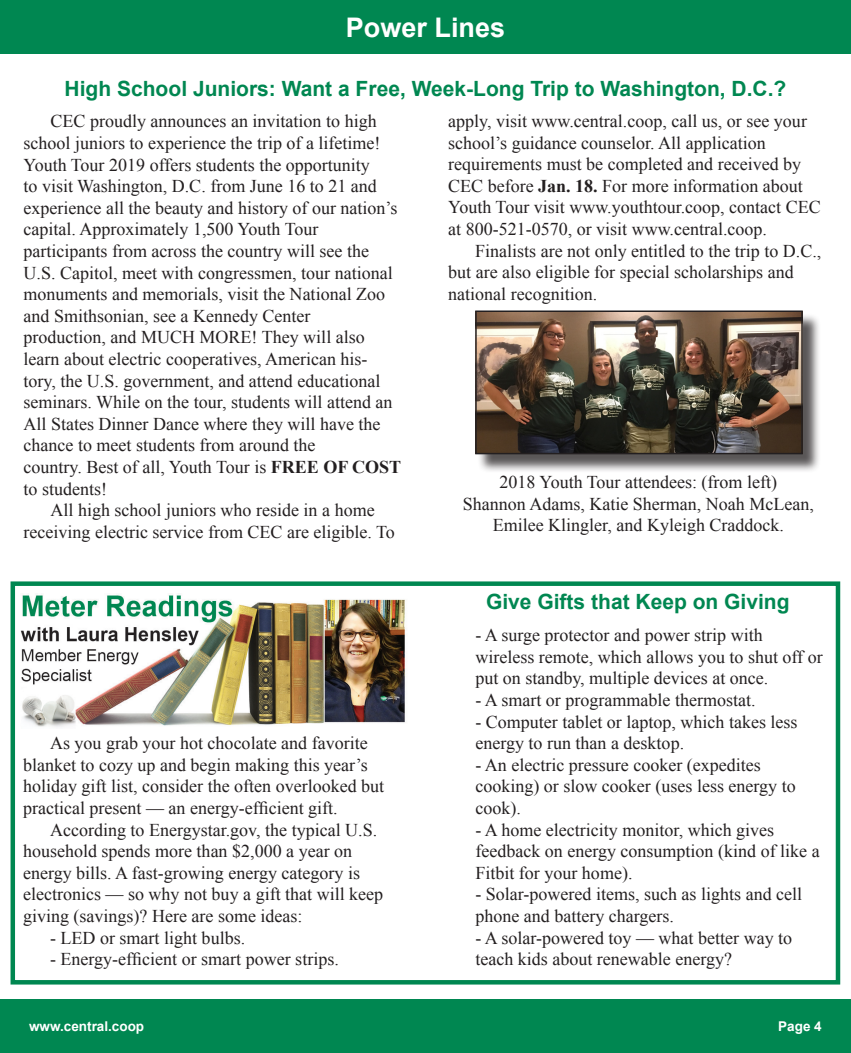
<style>
.page{position:relative;width:851px;height:1053px;background:#fff}
.page>*{position:absolute;margin:0;border:0;box-sizing:border-box;transform-origin:0 0}
.t1{font:700 27px "Arial";color:#fff}
.t2{font:700 21px "Arial";color:#008751}
.t3{font:18px/21.6px "Times New Roman";color:#231f20}
.t4{font:700 13.5px "Arial";color:#fff}
.s1{font-weight:700}
</style>
<div class="page">
<div style="left:0;top:999px;width:850px;height:54px;background:#008751"></div>
<div style="left:0;top:0;width:850px;height:54px;background:#008751"></div>
<div style="left:477px;top:313px;width:344px;height:160px;background:#231f20;opacity:.75"></div>
<img style="left:478px;top:313px;width:321px;height:138px">
<div style="left:475px;top:310px;width:327px;height:144px;border:2px solid #231f20"></div>
<div style="left:11px;top:581px;width:829px;height:404px;border:4px solid #008751"></div>
<img style="left:20px;top:595px;width:385px;height:132px">
<p class="t1" style="left:346px;top:9px;width:161px">Power Lines</p>
<p class="t2" style="left:65px;top:75px;width:723px">High School Juniors: Want a Free, Week-Long Trip to Washington, D.C.?</p>
<p class="t3" style="left:23px;top:110px;width:375px;text-indent:27px">CEC proudly announces an invitation to high school juniors to experience the trip of a lifetime!<br>Youth Tour 2019 offers students the opportunity<br>to visit Washington, D.C. from June 16 to 21 and experience all the beauty and history of our nation’s capital. Approximately 1,500 Youth Tour</p>
<p class="t3" style="left:23px;top:240px;width:370px">participants from across the country will see the U.S. Capitol, meet with congressmen, tour national monuments and memorials, visit the National Zoo and Smithsonian, see a Kennedy Center</p>
<p class="t3" style="left:23px;top:326px;width:370px">production, and MUCH MORE! They will also learn about electric cooperatives, American his&shy;tory, the U.S. government, and attend educational seminars. While on the tour, students will attend an All States Dinner Dance where they will have the chance to meet students from around the</p>
<p class="t3" style="left:23px;top:456px;width:379px">country. Best of all, Youth Tour is <span class="s1">FREE OF COST </span>to students!</p>
<p class="t3" style="left:23px;top:499px;width:373px;text-align:center">All high school juniors who reside in a home receiving electric service from CEC are eligible. To</p>
<p class="t3" style="left:448px;top:110px;width:374px">apply, visit www.central.coop, call us, or see your school’s guidance counselor. All application requirements must be completed and received by CEC before <span class="s1">Jan. 18.</span> For more information about Youth Tour visit www.youthtour.coop, contact CEC at 800-521-0570, or visit www.central.coop.</p>
<p class="t3" style="left:448px;top:239px;width:375px;text-indent:27px">Finalists are not only entitled to the trip to D.C., but are also eligible for special scholarships and national recognition.</p>
<p class="t3" style="left:499px;top:471px;width:279px">2018 Youth Tour attendees: (from left)</p>
<p class="t3" style="left:463px;top:493px;width:352px;text-align:center">Shannon Adams, Katie Sherman, Noah McLean,<br>Emilee Klingler, and Kyleigh Craddock.</p>
<p class="t3" style="left:23px;top:732px;width:362px;text-indent:27px">As you grab your hot chocolate and favorite blanket to cozy up and begin making this year’s holiday gift list, consider the often overlooked but practical present — an energy-efficient gift.</p>
<p class="t3" style="left:23px;top:818px;width:361px;text-indent:27px">According to Energystar.gov, the typical U.S. household spends more than $2,000 a year on energy bills. A fast-growing energy category is electronics — so why not buy a gift that will keep giving (savings)? Here are some ideas:</p>
<p class="t3" style="left:50px;top:926px;width:196px">- LED or smart light bulbs.</p>
<p class="t3" style="left:50px;top:948px;width:290px">- Energy-efficient or smart power strips.</p>
<p class="t2" style="left:486px;top:587px;width:305px">Give Gifts that Keep on Giving</p>
<p class="t3" style="left:475px;top:624px;width:289px">- A surge protector and power strip with</p>
<p class="t3" style="left:475px;top:646px;width:349px">wireless remote, which allows you to shut off or</p>
<p class="t3" style="left:475px;top:667px;width:294px">put on standby, multiple devices at once.</p>
<p class="t3" style="left:475px;top:689px;width:281px">- A smart or programmable thermostat.</p>
<p class="t3" style="left:475px;top:710px;width:323px">- Computer tablet or laptop, which takes less</p>
<p class="t3" style="left:475px;top:732px;width:210px">energy to run than a desktop.</p>
<p class="t3" style="left:475px;top:754px;width:287px">- An electric pressure cooker (expedites</p>
<p class="t3" style="left:475px;top:775px;width:322px">cooking) or slow cooker (uses less energy to</p>
<p class="t3" style="left:475px;top:797px;width:47px">cook).</p>
<p class="t3" style="left:475px;top:818px;width:300px">- A home electricity monitor, which gives</p>
<p class="t3" style="left:475px;top:840px;width:346px">feedback on energy consumption (kind of like a</p>
<p class="t3" style="left:475px;top:862px;width:158px">Fitbit for your home).</p>
<p class="t3" style="left:475px;top:883px;width:328px">- Solar-powered items, such as lights and cell</p>
<p class="t3" style="left:475px;top:905px;width:200px">phone and battery chargers.</p>
<p class="t3" style="left:475px;top:926px;width:318px">- A solar-powered toy — what better way to</p>
<p class="t3" style="left:475px;top:948px;width:258px">teach kids about renewable energy?</p>
<p class="t4" style="left:29px;top:1017px;width:117px">www.central.coop</p>
<p class="t4" style="left:778px;top:1017px;width:45px">Page 4</p>
</div>
